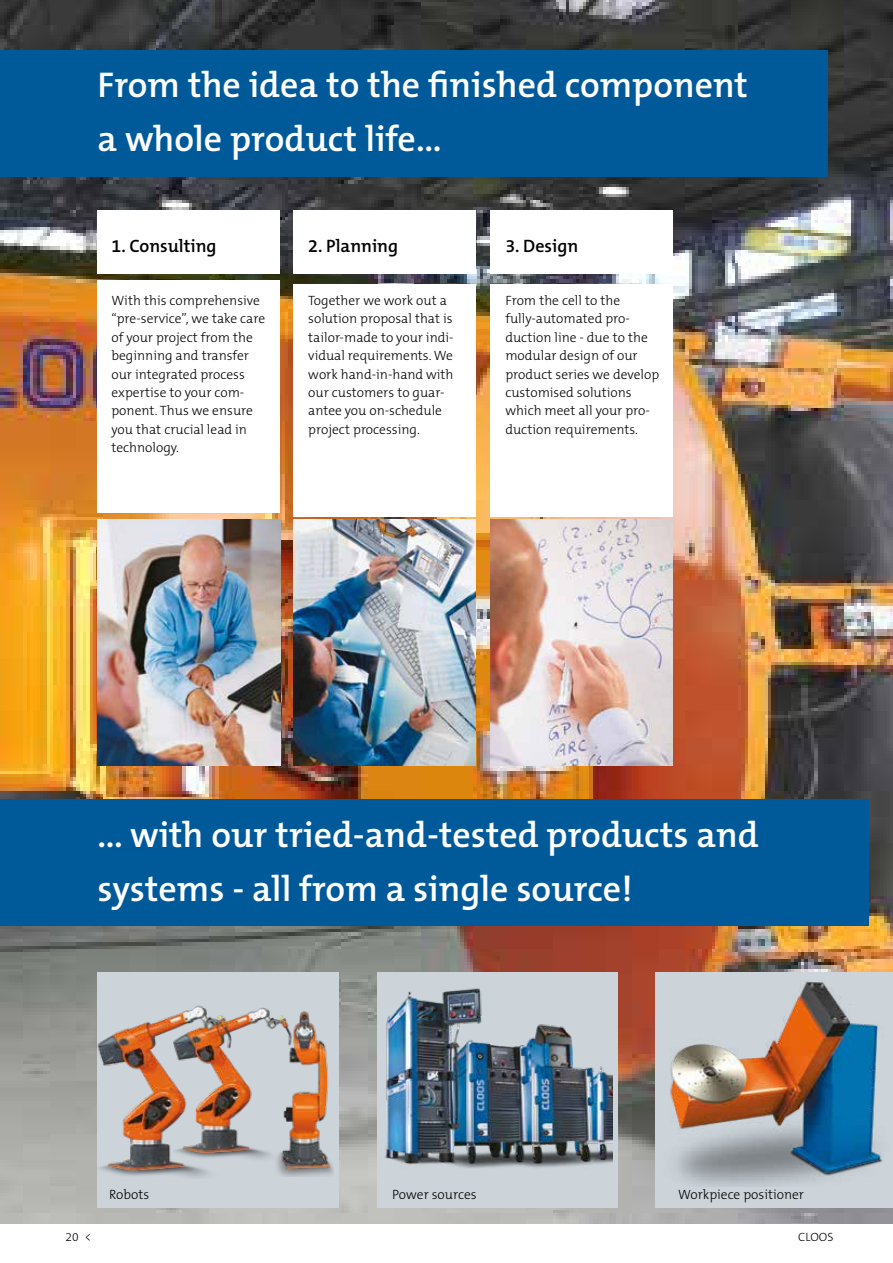
<style>
.page{position:relative;width:893px;height:1263px;background:#fff}
.page>*{position:absolute;margin:0;border:0;box-sizing:border-box;transform-origin:0 0}
.t1{font:600 36px/54px "The Mix B6";color:#fff}
.t2{font:600 18px "The Mix B6";color:#000}
.t3{font:300 13.5px/18.3px "The Mix B3";color:#000}
.t4{font:300 12px "The Mix B3";color:#000}
</style>
<div class="page">
<img style="left:0;top:0;width:893px;height:1223px">
<div style="left:0;top:50px;width:827px;height:126px;background:#005a9a"></div>
<img style="left:98px;top:520px;width:182px;height:246px">
<img style="left:294px;top:520px;width:182px;height:246px">
<img style="left:490px;top:520px;width:183px;height:246px">
<div style="left:98px;top:281px;width:182px;height:232px;background:#fff"></div>
<div style="left:294px;top:284px;width:182px;height:233px;background:#fff"></div>
<div style="left:98px;top:210px;width:182px;height:63px;background:#fff"></div>
<div style="left:294px;top:210px;width:182px;height:63px;background:#fff"></div>
<div style="left:490px;top:284px;width:183px;height:233px;background:#fff"></div>
<div style="left:490px;top:210px;width:183px;height:63px;background:#fff"></div>
<div style="left:0;top:800px;width:868px;height:126px;background:#005a9a"></div>
<div style="left:98px;top:972px;width:241px;height:236px;background:#ccd4da"></div>
<img style="left:232px;top:1007px;width:31px;height:152px">
<img style="left:92px;top:956px;width:140px;height:223px">
<img style="left:263px;top:1008px;width:71px;height:168px">
<div style="left:377px;top:972px;width:240px;height:236px;background:#ccd4da"></div>
<div style="left:656px;top:972px;width:237px;height:236px;background:#ccd4da"></div>
<img style="left:384px;top:988px;width:229px;height:180px">
<img style="left:670px;top:981px;width:213px;height:206px">
<h1 class="t1" style="left:98px;top:59px;width:652px">From the idea to the finished component a whole product life...</h1>
<h2 class="t2" style="left:111px;top:236px;width:107px">1. Consulting</h2>
<h2 class="t2" style="left:308px;top:236px;width:91px">2. Planning</h2>
<h2 class="t2" style="left:505px;top:236px;width:74px">3. Design</h2>
<p class="t3" style="left:111px;top:292px;width:155px">With this comprehensive “pre-service”, we take care of your project from the beginning and transfer our integrated process expertise to your com&shy;ponent. Thus we ensure you that crucial lead in technology.</p>
<p class="t3" style="left:308px;top:292px;width:147px">Together we work out a solution proposal that is tailor-made to your indi&shy;vidual requirements. We work hand-in-hand with our customers to guar&shy;antee you on-schedule project processing.</p>
<p class="t3" style="left:505px;top:292px;width:155px">From the cell to the fully-automated pro&shy;duction line - due to the modular design of our product series we develop customised solutions which meet all your pro&shy;duction requirements.</p>
<h1 class="t1" style="left:98px;top:809px;width:663px">... with our tried-and-tested products and systems - all from a single source!</h1>
<p class="t3" style="left:109px;top:1186px;width:42px">Robots</p>
<p class="t3" style="left:392px;top:1186px;width:86px">Power sources</p>
<p class="t3" style="left:678px;top:1186px;width:128px">Workpiece positioner</p>
<p class="t4" style="left:65px;top:1230px;width:27px">20 &lt;</p>
<p class="t4" style="left:798px;top:1230px;width:37px">CLOOS</p>
</div>
